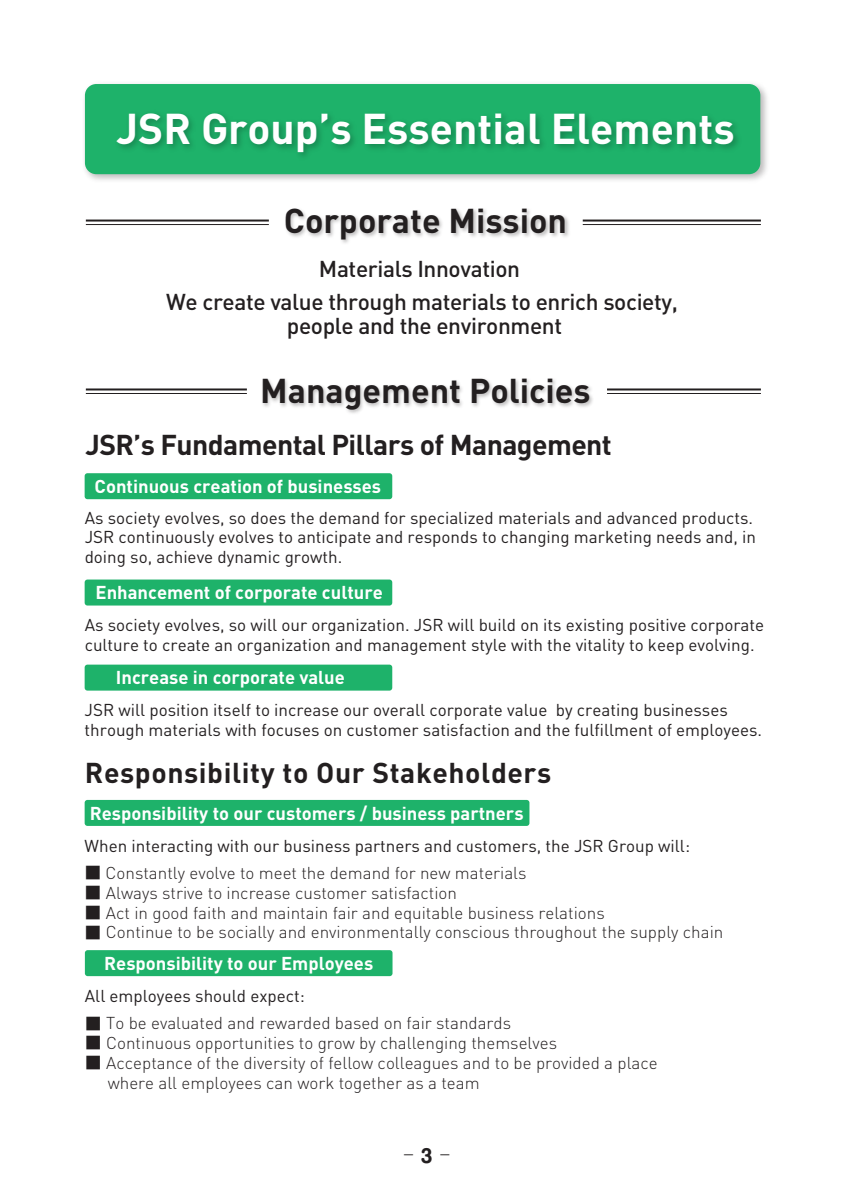
<style>
.page{position:relative;width:845px;height:1191px;background:#fff}
.page>*{position:absolute;margin:0;border:0;box-sizing:border-box;transform-origin:0 0}
.t1{font:700 42.6px "DIN Pro";color:#fff}
.t2{font:700 34px "DIN Pro";color:#231f20}
.t3{font:700 28.4px "DIN Pro";letter-spacing:-.02em;color:#231f20}
.t4{font:700 28.4px "DIN Pro";letter-spacing:.02em;color:#231f20}
.t5{font:500 22.6px/24.2px "DIN Pro";letter-spacing:-.015em;color:#231f20;text-align:center}
.t6{font:700 18.4px "DIN Pro";color:#fff}
.t7{font:700 18px "Shin M Go Pro";color:#231f20}
.t8{font:17px/19.8px "DIN Pro";color:#231f20}
.t9{font:300 17px/19.8px "DIN Pro";color:#231f20}
.s1{font-family:"Koz Go Pro";font-weight:400}
</style>
<div class="page">
<img style="left:84px;top:84px;width:683px;height:97px">
<svg style="left:85px;top:84px;width:675px;height:90px;fill:#1eb26a"></svg>
<img style="left:286px;top:209px;width:283px;height:34px">
<hr style="left:86px;top:219px;width:183px;height:2px;background:#231f20">
<hr style="left:86px;top:224px;width:183px;height:1px;background:#231f20">
<hr style="left:583px;top:219px;width:178px;height:2px;background:#231f20">
<hr style="left:583px;top:224px;width:178px;height:1px;background:#231f20">
<hr style="left:86px;top:388px;width:161px;height:2px;background:#231f20">
<hr style="left:86px;top:393px;width:161px;height:1px;background:#231f20">
<hr style="left:607px;top:388px;width:154px;height:2px;background:#231f20">
<hr style="left:607px;top:393px;width:154px;height:1px;background:#231f20">
<img style="left:262px;top:379px;width:331px;height:34px">
<div style="left:85px;top:473px;width:307px;height:26px;background:#1eb26a;border-radius:3px"></div>
<div style="left:85px;top:579px;width:307px;height:26px;background:#1eb26a;border-radius:3px"></div>
<div style="left:85px;top:664px;width:307px;height:26px;background:#1eb26a;border-radius:3px"></div>
<div style="left:85px;top:800px;width:444px;height:26px;background:#1eb26a;border-radius:3px"></div>
<div style="left:85px;top:950px;width:307px;height:26px;background:#1eb26a;border-radius:3px"></div>
<h1 class="t1" style="left:116px;top:100px;width:620px">JSR Group’s Essential Elements</h1>
<h2 class="t2" style="left:284px;top:198px;width:285px">Corporate Mission</h2>
<h3 class="t5" style="left:319px;top:256px;width:202px">Materials Innovation</h3>
<h3 class="t5" style="left:166px;top:289px;width:513px">We create value through materials to enrich society, people and the environment</h3>
<h2 class="t2" style="left:260px;top:368px;width:332px">Management Policies</h2>
<h3 class="t3" style="left:85px;top:425px;width:528px">JSR’s Fundamental Pillars of Management</h3>
<p class="t6" style="left:95px;top:474px;width:288px">Continuous creation of businesses</p>
<p class="t8" style="left:85px;top:507px;width:673px">As society evolves, so does the demand for specialized materials and advanced products.<br>JSR continuously evolves to anticipate and responds to changing marketing needs and, in doing so, achieve dynamic growth.</p>
<p class="t6" style="left:96px;top:580px;width:289px">Enhancement of corporate culture</p>
<p class="t8" style="left:85px;top:614px;width:681px">As society evolves, so will our organization. JSR will build on its existing positive corporate culture to create an organization and management style with the vitality to keep evolving.</p>
<p class="t6" style="left:116px;top:665px;width:231px">Increase in corporate value</p>
<p class="t8" style="left:85px;top:699px;width:679px">JSR will position itself to increase our overall corporate value by creating businesses through materials with focuses on customer satisfaction and the fulfillment of employees.</p>
<h3 class="t4" style="left:85px;top:753px;width:468px">Responsibility to Our Stakeholders</h3>
<p class="t6" style="left:90px;top:800px;width:435px">Responsibility to our customers / business partners</p>
<p class="t8" style="left:85px;top:835px;width:607px">When interacting with our business partners and customers, the JSR Group will:</p>
<p class="t9" style="left:85px;top:862px;width:443px"><span class="s1">■</span> Constantly evolve to meet the demand for new materials</p>
<p class="t9" style="left:85px;top:882px;width:374px"><span class="s1">■</span> Always strive to increase customer satisfaction</p>
<p class="t9" style="left:85px;top:902px;width:521px"><span class="s1">■</span> Act in good faith and maintain fair and equitable business relations</p>
<p class="t9" style="left:85px;top:921px;width:640px"><span class="s1">■</span> Continue to be socially and environmentally conscious throughout the supply chain</p>
<p class="t6" style="left:104px;top:950px;width:270px">Responsibility to our Employees</p>
<p class="t8" style="left:85px;top:985px;width:221px">All employees should expect:</p>
<p class="t9" style="left:85px;top:1012px;width:428px"><span class="s1">■</span> To be evaluated and rewarded based on fair standards</p>
<p class="t9" style="left:85px;top:1032px;width:474px"><span class="s1">■</span> Continuous opportunities to grow by challenging themselves</p>
<p class="t9" style="left:108px;top:1052px;width:551px;text-indent:-23px"><span class="s1">■</span> Acceptance of the diversity of fellow colleagues and to be provided a place where all employees can work together as a team</p>
<p class="t7" style="left:404px;top:1131px;width:10px">_</p>
<p class="t7" style="left:421px;top:1141px;width:13px">3</p>
<p class="t7" style="left:440px;top:1131px;width:10px">_</p>
</div>
